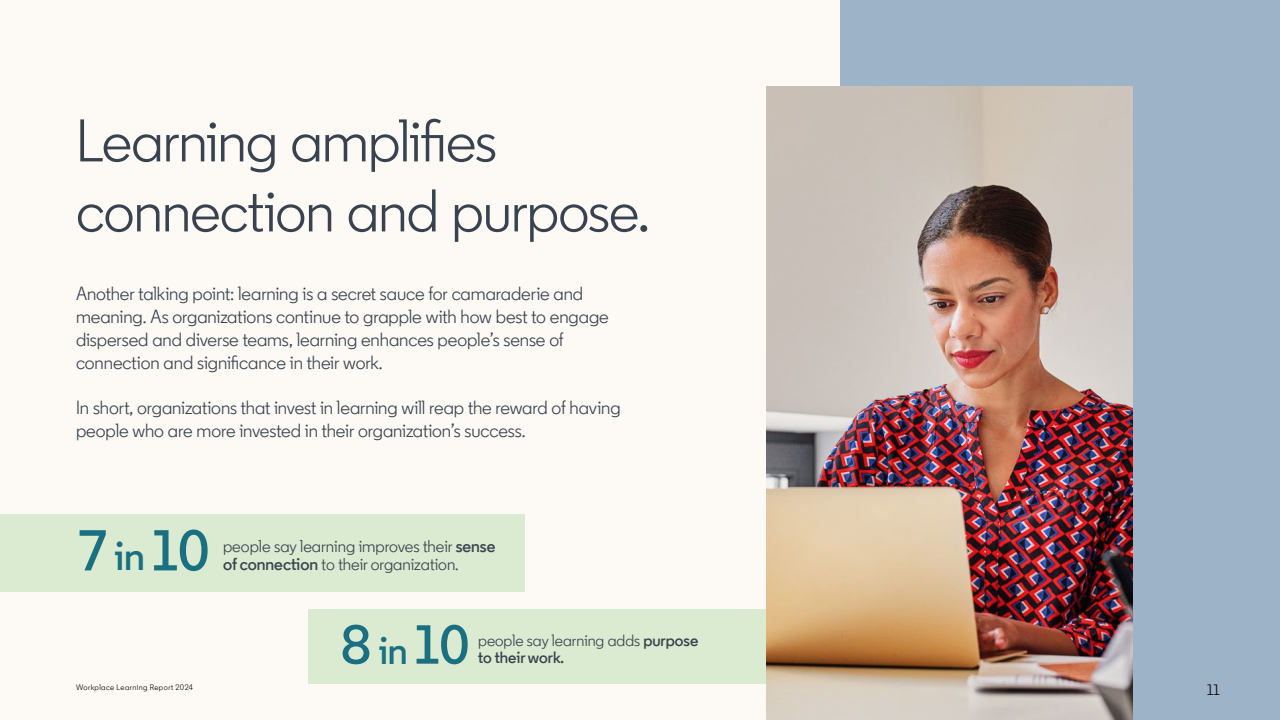
<style>
.page{position:relative;width:1280px;height:720px;background:#fdfaf5}
.page>*{position:absolute;margin:0;border:0;box-sizing:border-box;transform-origin:0 0}
.t1{font:60px/70px "Community";letter-spacing:-.015em;color:#38434f}
.t2{font:600 57.5px "Community";color:#1a7080}
.t3{font:600 54.9px "Community";color:#1a7080}
.t4{font:19px/22.8px "Community";letter-spacing:-.005em;color:#38434f}
.t5{font:17.1px/17.9px "Community";color:#38424f}
.t6{font:16.3px/17.1px "Community";color:#38424f}
.t7{font:15px "Community";color:#000}
.t8{font:8px "Community";letter-spacing:.055em;color:#000}
.s1{font-size:40.6px}
.s2{font-weight:600}
.s3{font-size:38.8px}
</style>
<div class="page">
<div style="left:840px;top:0;width:440px;height:720px;background:#9db3c8"></div>
<img style="left:766px;top:87px;width:366px;height:633px">
<div style="left:0;top:514px;width:524px;height:78px;background:#daebd1"></div>
<div style="left:308px;top:610px;width:458px;height:74px;background:#daebd1"></div>
<h1 class="t1" style="left:76px;top:106px;width:575px">Learning amplifies connection and purpose.</h1>
<p class="t4" style="left:76px;top:282px;width:534px">Another talking point: learning is a secret sauce for camaraderie and meaning. As organizations continue to grapple with how best to engage dispersed and diverse teams, learning enhances people’s sense of connection and significance in their work.</p>
<p class="t4" style="left:76px;top:396px;width:546px">In short, organizations that invest in learning will reap the reward of having people who are more invested in their organization’s success.</p>
<h2 class="t2" style="left:79px;top:515px;width:133px">7 <span class="s1">in</span> 10</h2>
<p class="t5" style="left:223px;top:537px;width:274px">people say learning improves their <span class="s2">sense of connection</span> to their organization.</p>
<h3 class="t3" style="left:340px;top:611px;width:131px">8 <span class="s3">in</span> 10</h3>
<p class="t6" style="left:478px;top:632px;width:222px">people say learning adds <span class="s2">purpose to their work.</span></p>
<p class="t8" style="left:76px;top:682px;width:119px">Workplace Learning Report 2024</p>
<p class="t7" style="left:1207px;top:681px;width:14px">11</p>
</div>
